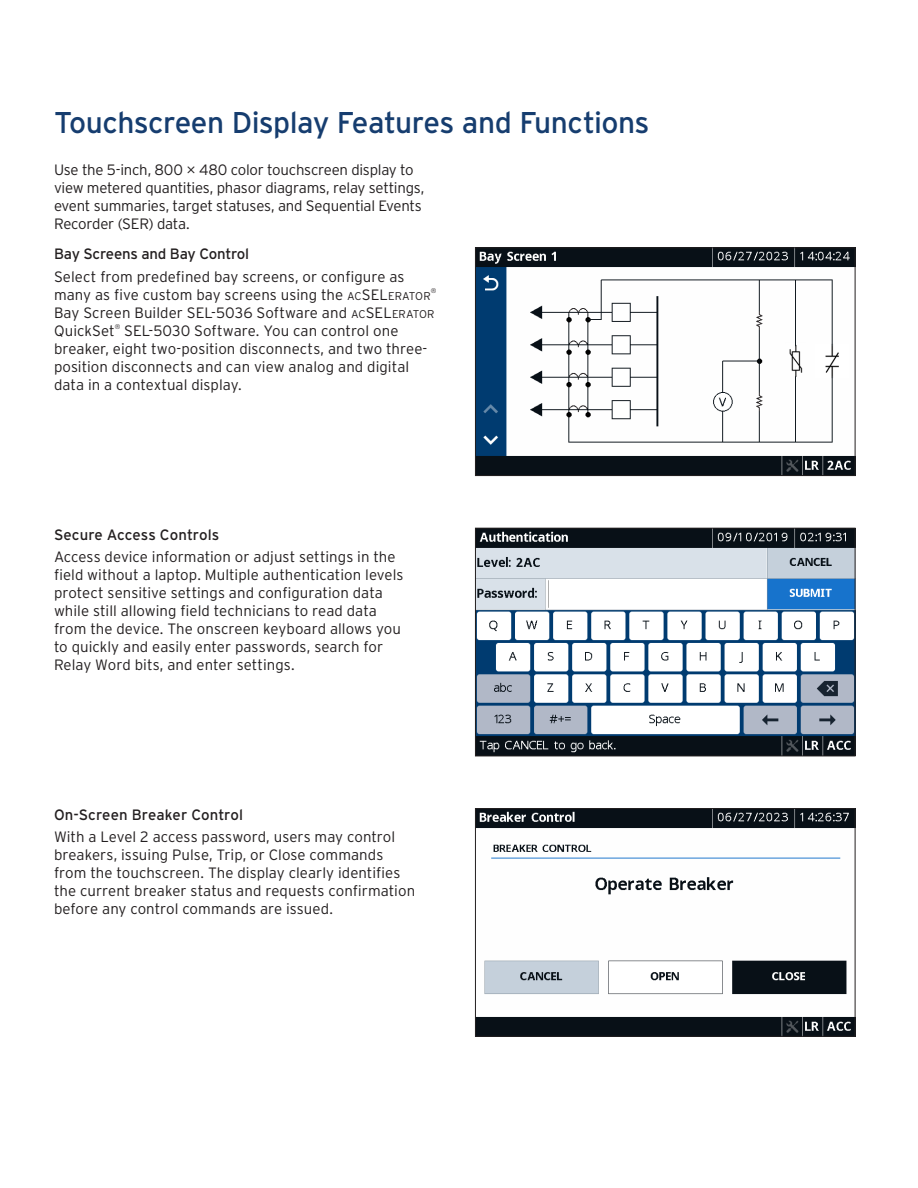
<style>
.page{position:relative;width:918px;height:1188px;background:#fff}
.page>*{position:absolute;margin:0;border:0;box-sizing:border-box;transform-origin:0 0}
.Heading___h1{font:30px "Interstate Poly";letter-spacing:-.02em;color:#163d6f}
.Body_Copy___p{font:300 15px/18px "Interstate Poly";color:#231f20}
.Body_Sub___h3{font:15px "Interstate Poly";letter-spacing:-.005em;color:#231f20}
.Body_Copy___p-2{font:300 6.75px "Interstate Poly";color:#231f20}
.Body_Copy___p-3{font:300 6.75px "Interstate Poly";color:#231f20}
.s1{font-size:11.25px}
.s2{font-style:inherit}
</style>
<div class="page">
<img style="left:477px;top:249px;width:377px;height:225px">
<div style="left:475px;top:247px;width:381px;height:229px;border:1px solid #231f20"></div>
<img style="left:477px;top:530px;width:377px;height:224px">
<div style="left:475px;top:528px;width:381px;height:228px;border:1px solid #231f20"></div>
<img style="left:477px;top:810px;width:377px;height:225px">
<div style="left:475px;top:808px;width:381px;height:229px;border:1px solid #231f20"></div>
<p class="Heading___h1" style="left:54px;top:101px;width:597px">Touchscreen Display Features and Functions</p>
<p class="Body_Copy___p" style="left:54px;top:160px;width:372px">Use the 5-inch, 800 480 color touchscreen display to view metered quantities, phasor diagrams, relay settings, event summaries, target statuses, and Sequential Events Recorder (SER) data.</p>
<p class="Body_Sub___h3" style="left:54px;top:243px;width:197px">Bay Screens and Bay Control</p>
<p class="Body_Copy___p" style="left:54px;top:267px;width:378px">Select from predefined bay screens, or configure as many as five custom bay screens using the <span class="s1">AC</span><span class="s2">SEL</span><span class="s1">ERATOR</span></p>
<p class="Body_Copy___p-2" style="left:431px;top:286px;width:7px">®</p>
<p class="Body_Copy___p" style="left:54px;top:303px;width:382px">Bay Screen Builder SEL-5036 Software and <span class="s1">AC</span><span class="s2">SEL</span><span class="s1">ERATOR<br></span>QuickSet</p>
<p class="Body_Copy___p-3" style="left:115px;top:322px;width:7px">®</p>
<p class="Body_Copy___p" style="left:54px;top:321px;width:375px;text-indent:70px">SEL-5030 Software. You can control one breaker, eight two-position disconnects, and two three&shy;position disconnects and can view analog and digital data in a contextual display.</p>
<p class="Body_Sub___h3" style="left:54px;top:524px;width:167px">Secure Access Controls</p>
<p class="Body_Copy___p" style="left:54px;top:547px;width:351px">Access device information or adjust settings in the field without a laptop. Multiple authentication levels protect sensitive settings and configuration data while still allowing field technicians to read data from the device. The onscreen keyboard allows you to quickly and easily enter passwords, search for Relay Word bits, and enter settings.</p>
<p class="Body_Sub___h3" style="left:54px;top:804px;width:191px">On-Screen Breaker Control</p>
<p class="Body_Copy___p" style="left:54px;top:827px;width:363px">With a Level 2 access password, users may control breakers, issuing Pulse, Trip, or Close commands from the touchscreen. The display clearly identifies the current breaker status and requests confirmation before any control commands are issued.</p>
</div>
